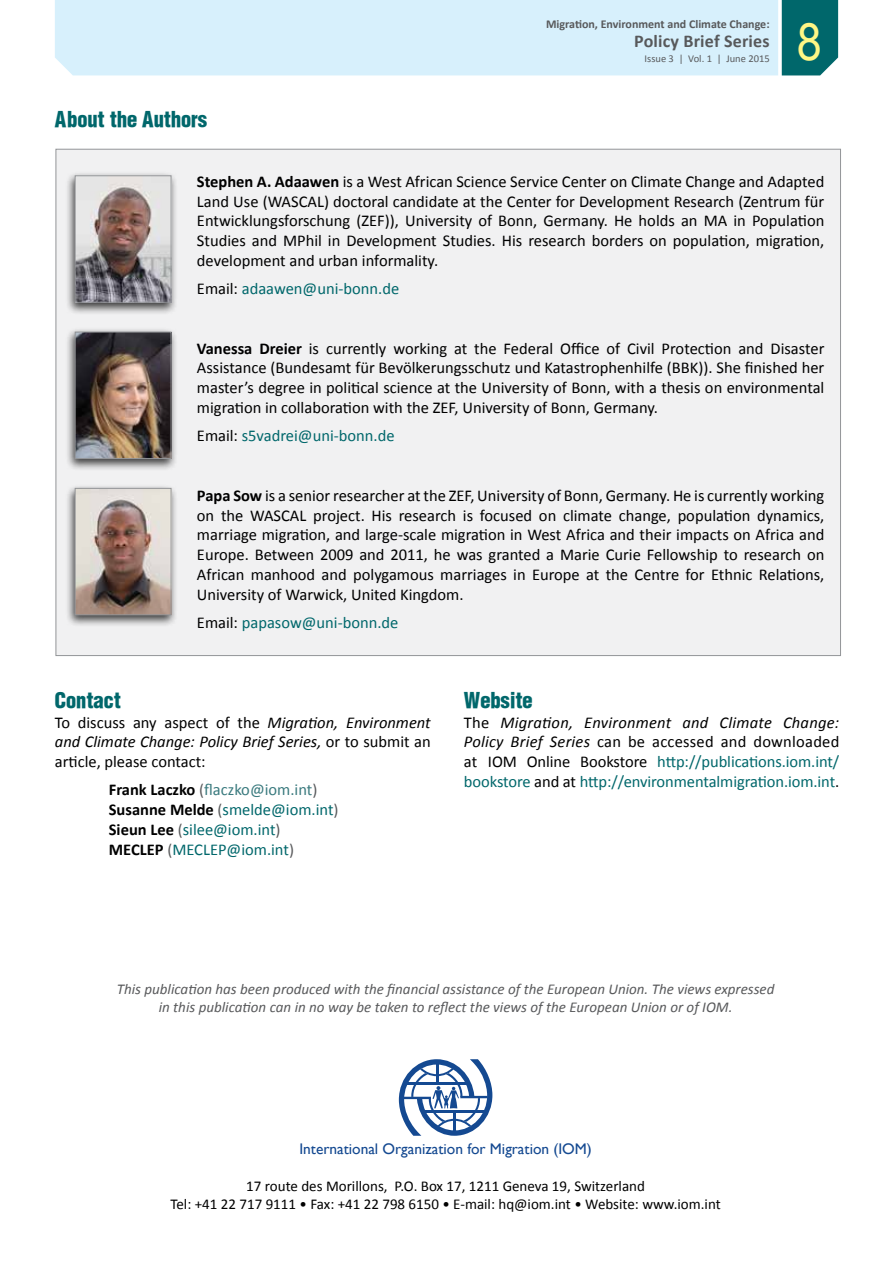
<style>
.page{position:relative;width:893px;height:1263px;background:#fff}
.page>*{position:absolute;margin:0;border:0;box-sizing:border-box;transform-origin:0 0}
.t1{font:51.75px "Arial";color:#fff685;scale:.87 1}
.t2{font:21px "Context Black Cond S Si";color:#00676b}
.t3{font:700 18px "Calibri";letter-spacing:.01em;color:#58595b}
.t4{font:16.5px/19.8px "Calibri";color:#000;text-align:justify}
.t5{font:16.5px/19.8px "Calibri";color:#00676b}
.t6{font:15.3px "Gill Sans";color:#144991}
.t7{font:italic 15px/18px "Calibri";color:#58595b;text-align:center}
.t8{font:15px/18px "Calibri";color:#000;text-align:center}
.t9{font:700 12px "Calibri";color:#58595b}
.t10{font:10.5px "Calibri";color:#58595b}
.s1{font-weight:700}
.s2{color:#000}
.s3{font-style:italic}
.s4{font-weight:700;color:#000}
.s5{color:#58595b}
.s6{color:#3a7a7e}
.s7{font-style:italic;color:#000}
</style>
<div class="page">
<div style="left:55px;top:0;width:723px;height:75px;background:#d7f0fc"></div>
<div style="left:782px;top:0;width:56px;height:75px;background:#00676b"></div>
<svg style="left:399px;top:1059px;width:93px;height:77px"></svg>
<div style="left:56px;top:149px;width:785px;height:507px;background:#f1f1f2;border:1px solid #939598"></div>
<div style="left:65px;top:171px;width:113px;height:144px;background:#000;opacity:.75"></div>
<img style="left:77px;top:177px;width:92px;height:124px">
<div style="left:75px;top:175px;width:96px;height:128px;border:1px solid #939598"></div>
<div style="left:65px;top:327px;width:113px;height:144px;background:#000;opacity:.75"></div>
<img style="left:77px;top:334px;width:92px;height:123px">
<div style="left:75px;top:332px;width:96px;height:127px;border:1px solid #939598"></div>
<div style="left:65px;top:484px;width:113px;height:143px;background:#000;opacity:.75"></div>
<img style="left:77px;top:490px;width:92px;height:123px">
<div style="left:75px;top:488px;width:96px;height:127px;border:1px solid #939598"></div>
<p class="t2" style="left:55px;top:106px;width:154px">About the Authors</p>
<p class="t9" style="left:546px;top:16px;width:225px">Migration, Environment and Climate Change:</p>
<p class="t3" style="left:634px;top:30px;width:137px">Policy Brief Series</p>
<p class="t10" style="left:645px;top:52px;width:127px">Issue 3 | Vol. 1 | June 2015</p>
<h1 class="t1" style="left:797px;top:7px;width:30px">8</h1>
<p class="t4" style="left:197px;top:171px;width:629px"><span class="s1">Stephen A. Adaawen</span> is a West African Science Service Center on Climate Change and Adapted Land Use (WASCAL) doctoral candidate at the Center for Development Research (Zentrum für Entwicklungsforschung (ZEF)), University of Bonn, Germany. He holds an MA in Population Studies and MPhil in Development Studies. His research borders on population, migration, development and urban informality.</p>
<p class="t5" style="left:197px;top:279px;width:204px"><span class="s2">Email:</span> adaawen@uni-bonn.de</p>
<p class="t4" style="left:197px;top:338px;width:629px"><span class="s1">Vanessa Dreier</span> is currently working at the Federal Office of Civil Protection and Disaster Assistance (Bundesamt für Bevölkerungsschutz und Katastrophenhilfe (BBK)). She finished her master’s degree in political science at the University of Bonn, with a thesis on environmental migration in collaboration with the ZEF, University of Bonn, Germany.</p>
<p class="t5" style="left:197px;top:426px;width:199px"><span class="s2">Email:</span> s5vadrei@uni-bonn.de</p>
<p class="t4" style="left:197px;top:485px;width:629px"><span class="s1">Papa Sow</span> is a senior researcher at the ZEF, University of Bonn, Germany. He is currently working on the WASCAL project. His research is focused on climate change, population dynamics, marriage migration, and large-scale migration in West Africa and their impacts on Africa and Europe. Between 2009 and 2011, he was granted a Marie Curie Fellowship to research on African manhood and polygamous marriages in Europe at the Centre for Ethnic Relations, University of Warwick, United Kingdom.</p>
<p class="t5" style="left:197px;top:613px;width:203px"><span class="s2">Email:</span> papasow@uni-bonn.de</p>
<p class="t2" style="left:55px;top:687px;width:68px">Contact</p>
<p class="t4" style="left:55px;top:712px;width:377px">To discuss any aspect of the <span class="s3">Migration, Environment and Climate Change: Policy Brief Series,</span> or to submit an article, please contact:</p>
<p class="t5" style="left:109px;top:780px;width:231px"><span class="s4">Frank Laczko</span> <span class="s5">(</span><span class="s6">flaczko@iom.int</span><span class="s5">)<br></span><span class="s4">Susanne Melde</span> <span class="s5">(</span>smelde@iom.int<span class="s5">)<br></span><span class="s4">Sieun Lee</span> <span class="s5">(</span>silee@iom.int<span class="s5">)<br></span><span class="s4">MECLEP</span> <span class="s5">(</span>MECLEP@iom.int<span class="s5">)</span></p>
<p class="t2" style="left:464px;top:687px;width:70px">Website</p>
<p class="t5" style="left:464px;top:712px;width:377px;text-align:justify"><span class="s2">The</span> <span class="s7">Migration, Environment and Climate Change:<br>Policy Brief Series</span> <span class="s2">can be accessed and downloaded at IOM Online Bookstore</span> http://publications.iom.int/ bookstore <span class="s2">and at</span> http://environmentalmigration.iom.int<span class="s2">.</span></p>
<p class="t7" style="left:117px;top:979px;width:659px">This publication has been produced with the financial assistance of the European Union. The views expressed in this publication can in no way be taken to reflect the views of the European Union or of IOM.</p>
<p class="t6" style="left:299px;top:1139px;width:294px">International Organization for Migration (IOM)</p>
<p class="t8" style="left:170px;top:1177px;width:552px">17 route des Morillons, P.O. Box 17, 1211 Geneva 19, Switzerland<br>Tel: +41 22 717 9111 • Fax: +41 22 798 6150 • E-mail: hq@iom.int • Website: www.iom.int</p>
</div>
